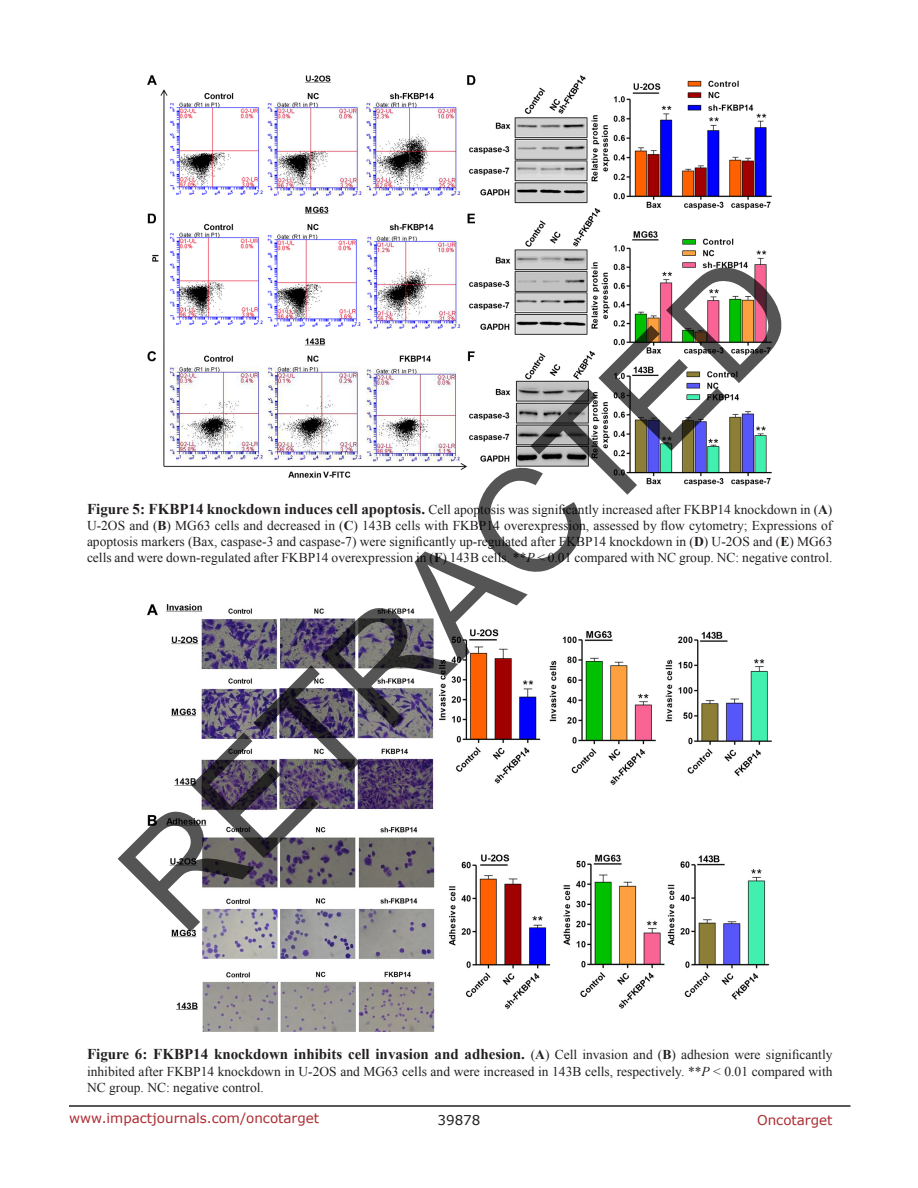
<style>
.page{position:relative;width:918px;height:1188px;background:#fff}
.page>*{position:absolute;margin:0;border:0;box-sizing:border-box;transform-origin:0 0}
.t1{font:144px "Arial";color:rgb(0 0 0/.67)}
.t2{font:700 15px "Times New Roman";color:#231f20}
.t3{font:13.5px/16.2px "Times New Roman";color:#231f20;text-align:justify}
.t4{font:13.5px "Verdana";color:#ac2b31}
.t5{font:13.5px "Verdana";color:#231f20}
.s1{font-weight:700;font-size:15px}
.s2{font-weight:700}
.s3{font-style:italic}
.s4{font-weight:400;font-size:13.5px}
.s5{font-size:13.5px}
</style>
<div class="page">
<hr style="left:69px;top:1105px;width:781px;height:2px;background:#231f20">
<img style="left:148px;top:75px;width:624px;height:411px">
<img style="left:148px;top:604px;width:624px;height:427px">
<h1 class="t1" style="left:77px;top:834px;width:881px;rotate:-45deg">RETRACTED</h1>
<p class="t3" style="left:87px;top:501px;width:747px"><span class="s1">Figure 5: FKBP14 knockdown induces cell apoptosis.</span> Cell apoptosis was significantly increased after FKBP14 knockdown in (<span class="s2">A</span>)<br>U-2OS and (<span class="s2">B</span>) MG63 cells and decreased in (<span class="s2">C</span>) 143B cells with FKBP14 overexpression, assessed by flow cytometry; Expressions of apoptosis markers (Bax, caspase-3 and caspase-7) were significantly up-regulated after FKBP14 knockdown in (<span class="s2">D</span>) U-2OS and (<span class="s2">E</span>) MG63 cells and were down-regulated after FKBP14 overexpression in (<span class="s2">F</span>) 143B cells. **<span class="s3">P</span> &lt; 0.01 compared with NC group. NC: negative control.</p>
<p class="t2" style="left:87px;top:1044px;width:747px">Figure 6: FKBP14 knockdown inhibits cell invasion and adhesion. <span class="s4">(</span><span class="s5">A</span><span class="s4">) Cell invasion and (</span><span class="s5">B</span><span class="s4">) adhesion were significantly</span></p>
<p class="t3" style="left:87px;top:1063px;width:747px">inhibited after FKBP14 knockdown in U-2OS and MG63 cells and were increased in 143B cells, respectively. **<span class="s3">P</span> &lt; 0.01 compared with<br>NC group. NC: negative control.</p>
<p class="t4" style="left:69px;top:1109px;width:252px">www.impactjournals.com/oncotarget</p>
<p class="t5" style="left:438px;top:1111px;width:44px">39878</p>
<p class="t4" style="left:757px;top:1111px;width:77px">Oncotarget</p>
</div>
